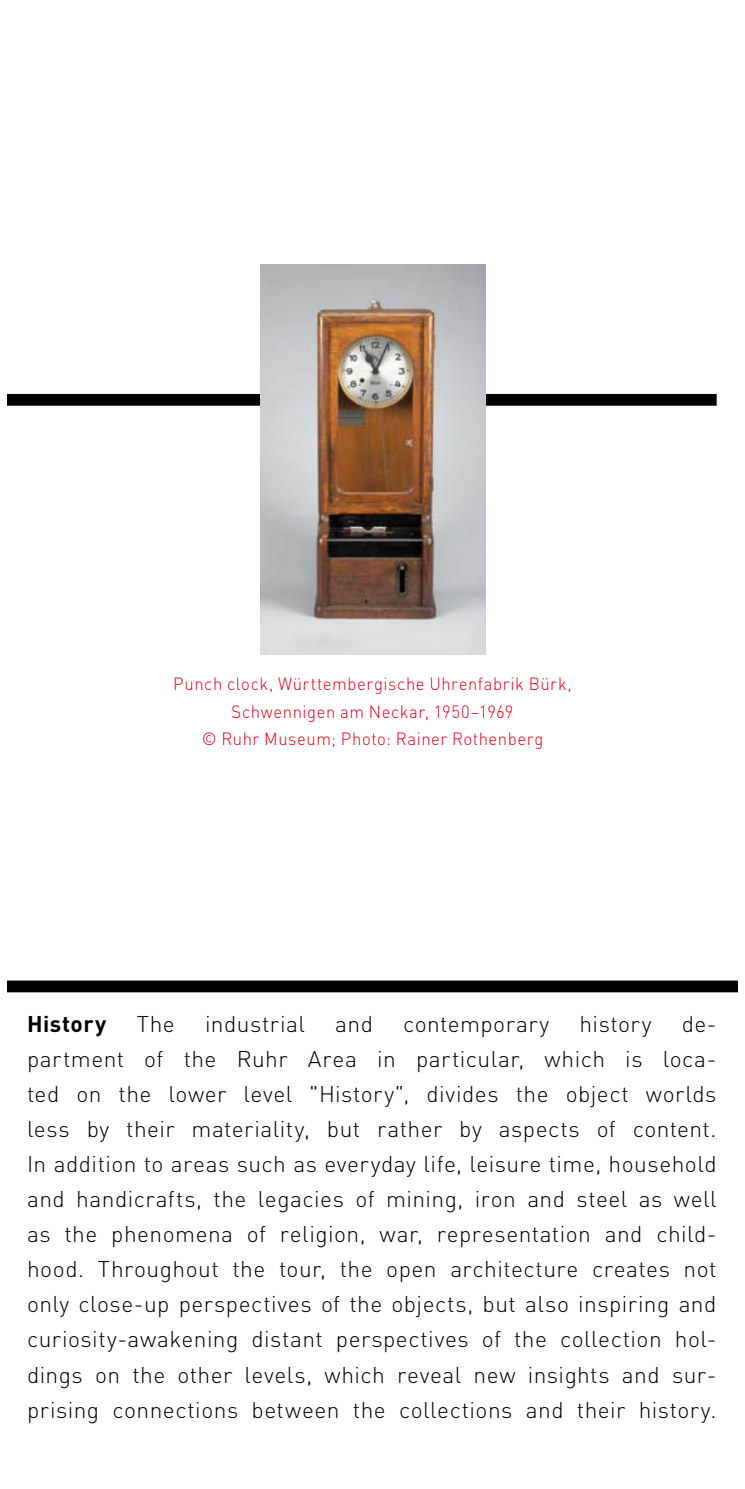
<style>
.page{position:relative;width:745px;height:1489px;background:#fff}
.page>*{position:absolute;margin:0;border:0;box-sizing:border-box;transform-origin:0 0}
.t1{font:300 22.5px/35px "DINCE";letter-spacing:.02em;color:#000;text-align:justify}
.t2{font:700 22.5px "DINCE";letter-spacing:.025em;color:#000}
.t3{font:300 17.5px/27.5px "DINCE";letter-spacing:.035em;color:#e2001a;text-align:center;scale:.95 1}
</style>
<div class="page">
<div style="left:7px;top:980px;width:730px;height:12px;background:#000"></div>
<div style="left:7px;top:394px;width:709px;height:12px;background:#000"></div>
<img style="left:260px;top:264px;width:224px;height:390px">
<p class="t3" style="left:173px;top:669px;width:421px">Punch clock, Württembergische Uhrenfabrik Bürk,<br>Schwennigen am Neckar, 1950–1969<br>© Ruhr Museum; Photo: Rainer Rothenberg</p>
<p class="t2" style="left:27px;top:1008px;width:81px">History</p>
<p class="t1" style="left:137px;top:1005px;width:40px">The</p>
<p class="t1" style="left:205px;top:1005px;width:101px">industrial</p>
<p class="t1" style="left:335px;top:1005px;width:39px">and</p>
<p class="t1" style="left:403px;top:1005px;width:148px">contemporary</p>
<p class="t1" style="left:579px;top:1005px;width:73px">history</p>
<p class="t1" style="left:27px;top:1005px;width:690px;text-indent:654px">de&shy;partment of the Ruhr Area in particular, which is loca&shy;ted on the lower level "History", divides the object worlds less by their materiality, but rather by aspects of content.<br>In addition to areas such as everyday life, leisure time, household and handicrafts, the legacies of mining, iron and steel as well as the phenomena of religion, war, representation and child&shy;hood. Throughout the tour, the open architecture creates not only close-up perspectives of the objects, but also inspiring and curiosity-awakening distant perspectives of the collection hol&shy;dings on the other levels, which reveal new insights and sur&shy;prising connections between the collections and their history.</p>
</div>
